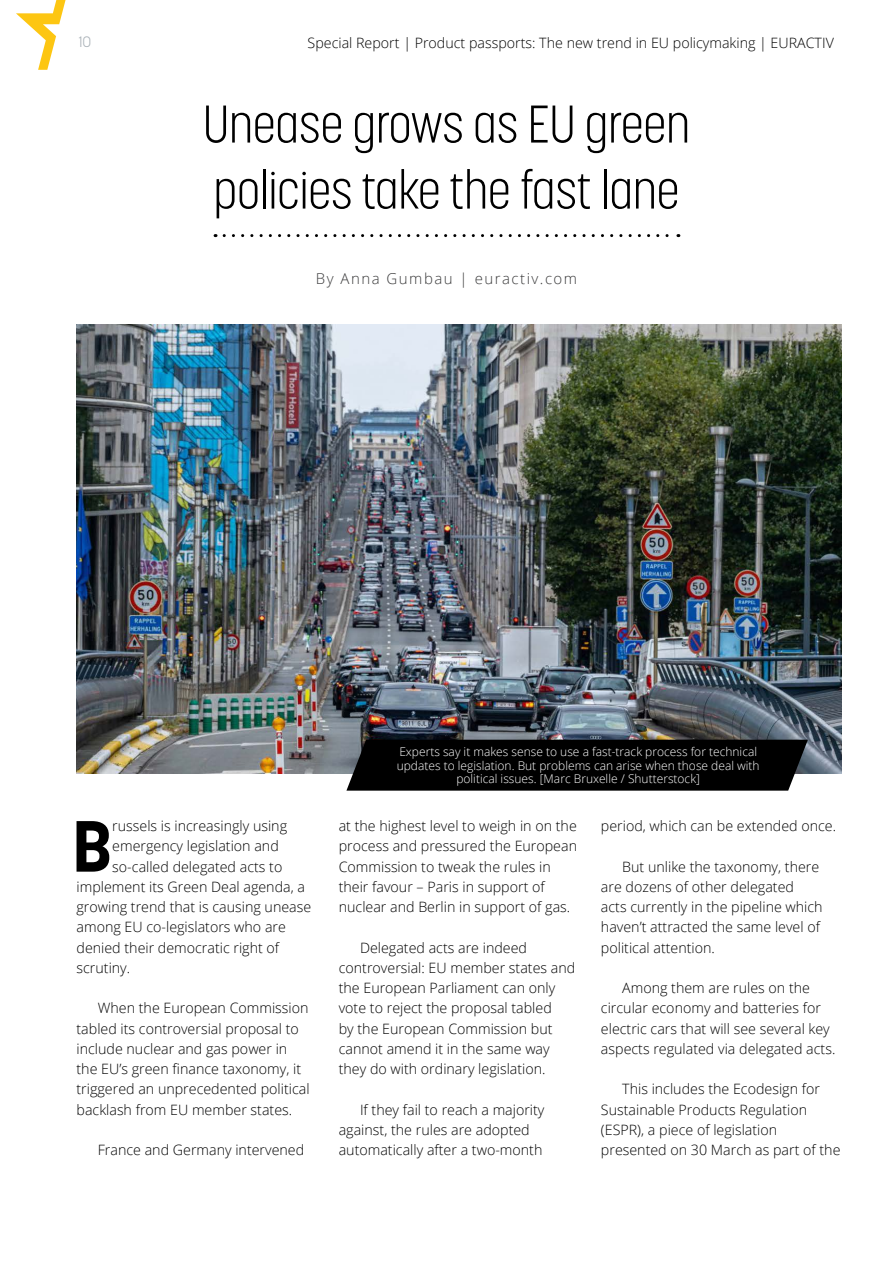
<style>
.page{position:relative;width:893px;height:1263px;background:#fff}
.page>*{position:absolute;margin:0;border:0;box-sizing:border-box;transform-origin:0 0}
.t1{font:700 71.7px "Korolev";color:#000}
.t2{font:300 52.5px/66px "Korolev Condensed";color:#000}
.t3{font:300 15px "Open Sans";letter-spacing:.1em;color:#3c3c3d}
.t4{font:300 15px "Korolev";color:#aab2b8}
.t5{font:300 14.25px/20.2px "Open Sans";color:#000}
.t6{font:300 12px/13.5px "Open Sans";color:#fff;text-align:center}
</style>
<div class="page">
<svg style="left:16px;top:0;width:50px;height:70px"></svg>
<img style="left:77px;top:325px;width:765px;height:449px">
<div style="left:346px;top:740px;width:462px;height:51px;background:#000"></div>
<svg style="left:224px;top:234px;width:455px;height:3px"></svg>
<p class="t4" style="left:79px;top:32px;width:14px">10</p>
<p class="t5" style="left:308px;top:32px;width:528px">Special Report | Product passports: The new trend in EU policymaking | EURACTIV</p>
<h2 class="t2" style="left:203px;top:91px;width:488px">Unease grows as EU green policies take the fast lane</h2>
<p class="t3" style="left:316px;top:269px;width:263px">By Anna Gumbau | euractiv.com</p>
<h1 class="t1" style="left:72px;top:801px;width:42px">B</h1>
<p class="t5" style="left:112px;top:815px;width:176px">russels is increasingly using</p>
<p class="t5" style="left:112px;top:836px;width:168px">emergency legislation and</p>
<p class="t5" style="left:112px;top:856px;width:172px">so-called delegated acts to</p>
<p class="t5" style="left:77px;top:876px;width:230px">implement its Green Deal agenda, a</p>
<p class="t5" style="left:77px;top:896px;width:236px">growing trend that is causing unease</p>
<p class="t5" style="left:77px;top:917px;width:211px">among EU co-legislators who are</p>
<p class="t5" style="left:77px;top:937px;width:204px">denied their democratic right of</p>
<p class="t5" style="left:77px;top:957px;width:55px">scrutiny.</p>
<p class="t5" style="left:77px;top:998px;width:235px;text-indent:21px">When the European Commission tabled its controversial proposal to include nuclear and gas power in the EU’s green finance taxonomy, it triggered an unprecedented political backlash from EU member states.</p>
<p class="t5" style="left:98px;top:1139px;width:208px">France and Germany intervened</p>
<p class="t6" style="left:397px;top:745px;width:364px">Experts say it makes sense to use a fast-track process for technical updates to legislation. But problems can arise when those deal with political issues. [Marc Bruxelle / Shutterstock]</p>
<p class="t5" style="left:339px;top:815px;width:240px">at the highest level to weigh in on the process and pressured the European Commission to tweak the rules in their favour – Paris in support of nuclear and Berlin in support of gas.</p>
<p class="t5" style="left:339px;top:937px;width:238px;text-indent:21px">Delegated acts are indeed controversial: EU member states and the European Parliament can only vote to reject the proposal tabled<br>by the European Commission but cannot amend it in the same way they do with ordinary legislation.</p>
<p class="t5" style="left:339px;top:1099px;width:207px;text-indent:21px">If they fail to reach a majority against, the rules are adopted automatically after a two-month</p>
<p class="t5" style="left:601px;top:815px;width:237px">period, which can be extended once.</p>
<p class="t5" style="left:601px;top:856px;width:223px;text-indent:21px">But unlike the taxonomy, there are dozens of other delegated acts currently in the pipeline which haven’t attracted the same level of political attention.</p>
<p class="t5" style="left:601px;top:977px;width:236px;text-indent:21px">Among them are rules on the circular economy and batteries for electric cars that will see several key aspects regulated via delegated acts.</p>
<p class="t5" style="left:601px;top:1079px;width:241px;text-indent:21px">This includes the Ecodesign for<br>Sustainable Products Regulation (ESPR), a piece of legislation presented on 30 March as part of the</p>
</div>
